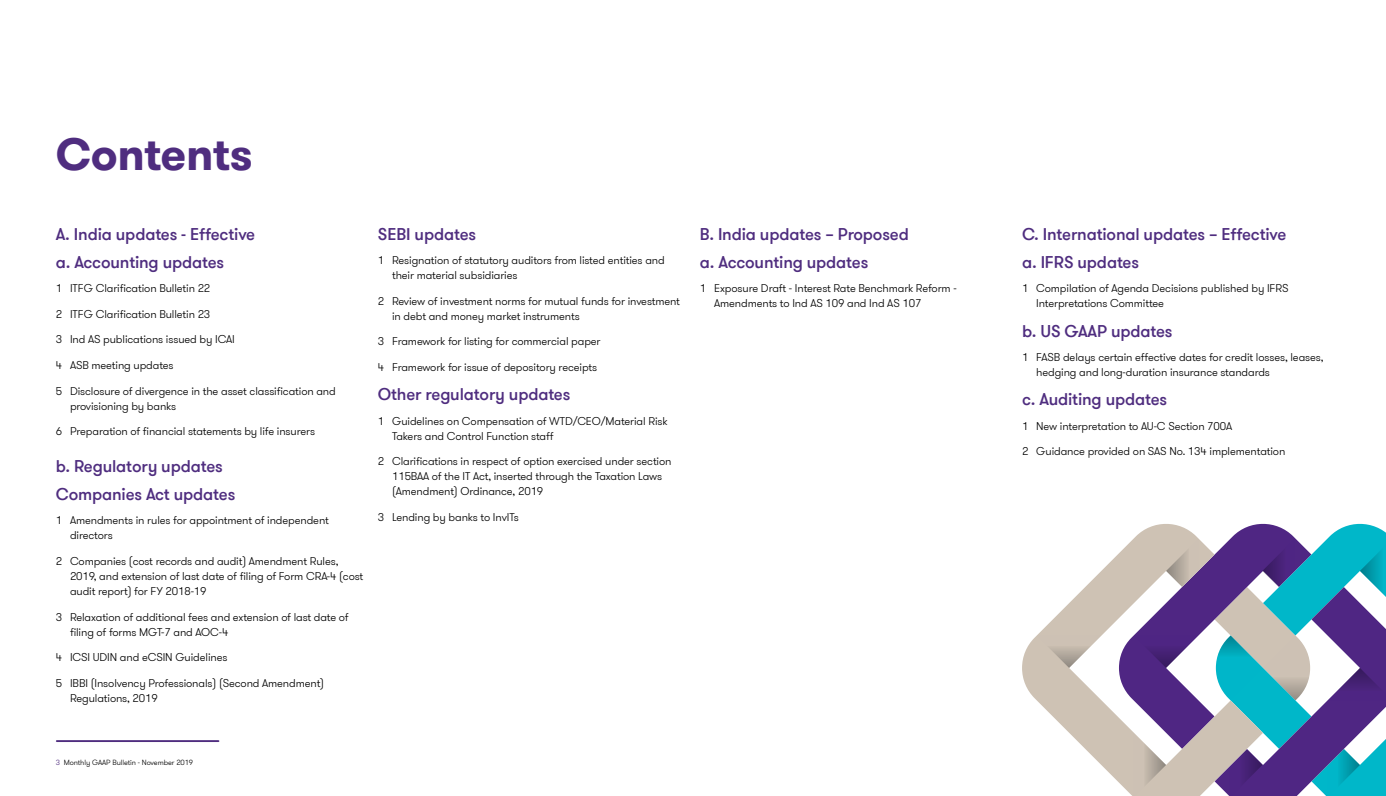
<style>
.page{position:relative;width:1386px;height:796px;background:#fff}
.page>*{position:absolute;margin:0;border:0;box-sizing:border-box;transform-origin:0 0}
.t1{font:700 45px "GT Walsheim Pro";letter-spacing:-.01em;color:#4f2d7f}
.t2{font:500 16.88px/28.1px "GT Walsheim Pro";letter-spacing:-.01em;color:#4f2d7f}
.t3{font:300 11.25px/15px "GT Walsheim Pro";letter-spacing:-.01em;color:#000}
.t4{font:300 7.5px "GT Walsheim Pro";letter-spacing:-.01em;color:#000}
.s1{color:#4f2d7f}
</style>
<div class="page">
<hr style="left:57px;top:740px;width:161px;height:2px;background:#4f2d7f">
<svg style="left:1022px;top:553px;width:97px;height:230px"></svg>
<svg style="left:1036px;top:635px;width:65px;height:33px"></svg>
<svg style="left:1119px;top:523px;width:266px;height:272px"></svg>
<h1 class="t1" style="left:56px;top:125px;width:198px">Contents</h1>
<h2 class="t2" style="left:56px;top:220px;width:201px">A. India updates - Effective a. Accounting updates</h2>
<p class="t3" style="left:56px;top:281px;width:156px">1 ITFG Clarification Bulletin 22</p>
<p class="t3" style="left:56px;top:306px;width:156px">2 ITFG Clarification Bulletin 23</p>
<p class="t3" style="left:56px;top:332px;width:180px">3 Ind AS publications issued by ICAI</p>
<p class="t3" style="left:56px;top:358px;width:119px">4 ASB meeting updates</p>
<p class="t3" style="left:70px;top:383px;width:267px;text-indent:-14px">5 Disclosure of divergence in the asset classification and provisioning by banks</p>
<p class="t3" style="left:56px;top:424px;width:261px">6 Preparation of financial statements by life insurers</p>
<h2 class="t2" style="left:56px;top:452px;width:181px">b. Regulatory updates<br>Companies Act updates</h2>
<p class="t3" style="left:70px;top:513px;width:260px;text-indent:-14px">1 Amendments in rules for appointment of independent directors</p>
<p class="t3" style="left:70px;top:554px;width:295px;text-indent:-14px">2 Companies (cost records and audit) Amendment Rules,<br>2019, and extension of last date of filing of Form CRA-4 (cost audit report) for FY 2018-19</p>
<p class="t3" style="left:70px;top:609px;width:280px;text-indent:-14px">3 Relaxation of additional fees and extension of last date of filing of forms MGT-7 and AOC-4</p>
<p class="t3" style="left:56px;top:650px;width:173px">4 ICSI UDIN and eCSIN Guidelines</p>
<p class="t3" style="left:70px;top:675px;width:256px;text-indent:-14px">5 IBBI (Insolvency Professionals) (Second Amendment)<br>Regulations, 2019</p>
<h2 class="t2" style="left:378px;top:220px;width:100px">SEBI updates</h2>
<p class="t3" style="left:392px;top:253px;width:274px;text-indent:-14px">1 Resignation of statutory auditors from listed entities and their material subsidiaries</p>
<p class="t3" style="left:392px;top:293px;width:289px;text-indent:-14px">2 Review of investment norms for mutual funds for investment in debt and money market instruments</p>
<p class="t3" style="left:378px;top:334px;width:224px">3 Framework for listing for commercial paper</p>
<p class="t3" style="left:378px;top:360px;width:221px">4 Framework for issue of depository receipts</p>
<h2 class="t2" style="left:378px;top:381px;width:194px">Other regulatory updates</h2>
<p class="t3" style="left:392px;top:413px;width:277px;text-indent:-14px">1 Guidelines on Compensation of WTD/CEO/Material Risk<br>Takers and Control Function staff</p>
<p class="t3" style="left:392px;top:454px;width:281px;text-indent:-14px">2 Clarifications in respect of option exercised under section<br>115BAA of the IT Act, inserted through the Taxation Laws (Amendment) Ordinance, 2019</p>
<p class="t3" style="left:378px;top:510px;width:142px">3 Lending by banks to InvITs</p>
<h2 class="t2" style="left:700px;top:220px;width:210px">B. India updates – Proposed a. Accounting updates</h2>
<p class="t3" style="left:714px;top:281px;width:244px;text-indent:-14px">1 Exposure Draft - Interest Rate Benchmark Reform -<br>Amendments to Ind AS 109 and Ind AS 107</p>
<p class="t4" style="left:56px;top:757px;width:139px"><span class="s1">3</span> Monthly GAAP Bulletin - November 2019</p>
<h2 class="t2" style="left:1022px;top:220px;width:266px">C. International updates – Effective a. IFRS updates</h2>
<p class="t3" style="left:1036px;top:281px;width:254px;text-indent:-14px">1 Compilation of Agenda Decisions published by IFRS<br>Interpretations Committee</p>
<h2 class="t2" style="left:1022px;top:317px;width:152px">b. US GAAP updates</h2>
<p class="t3" style="left:1036px;top:350px;width:289px;text-indent:-14px">1 FASB delays certain effective dates for credit losses, leases, hedging and long-duration insurance standards</p>
<h2 class="t2" style="left:1022px;top:386px;width:147px">c. Auditing updates</h2>
<p class="t3" style="left:1022px;top:418px;width:212px">1 New interpretation to AU-C Section 700A</p>
<p class="t3" style="left:1022px;top:444px;width:265px">2 Guidance provided on SAS No. 134 implementation</p>
</div>
